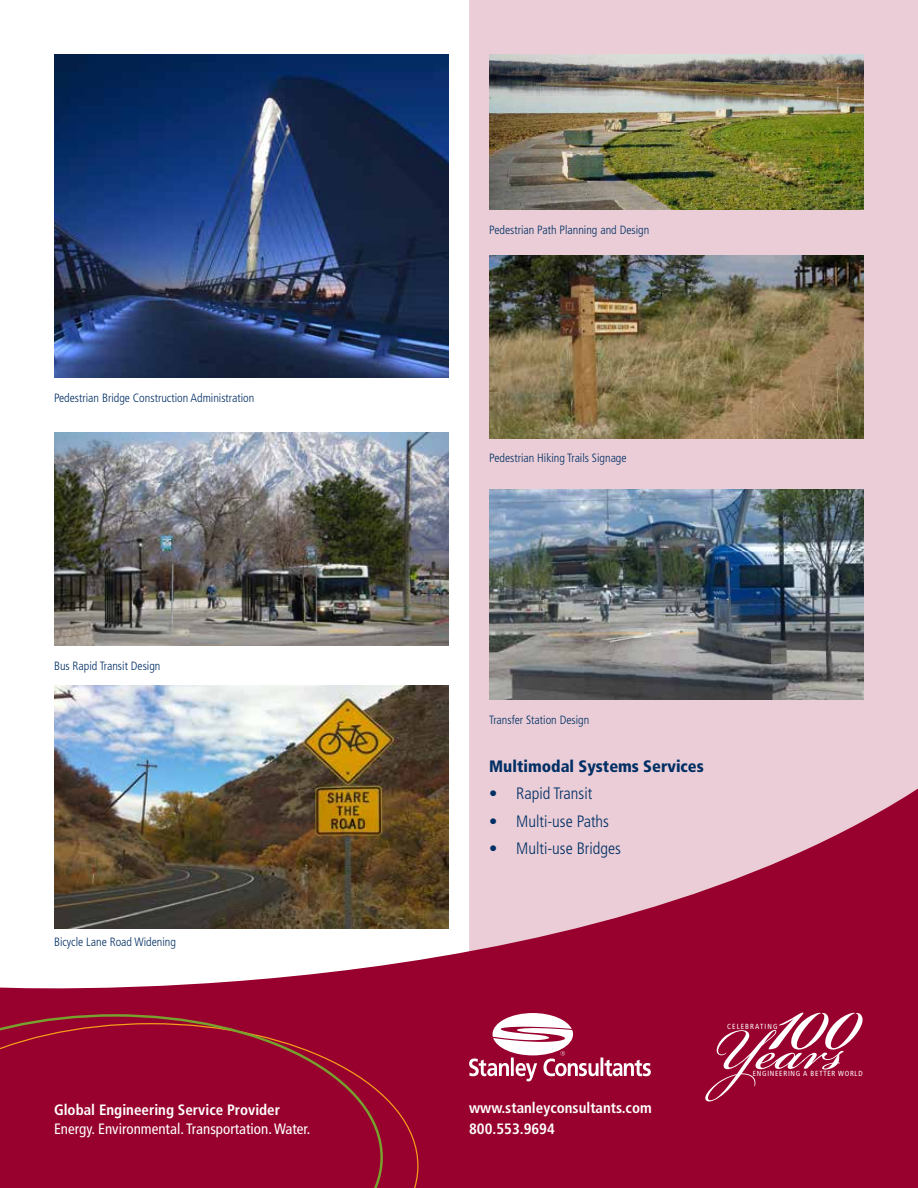
<style>
.page{position:relative;width:918px;height:1188px;background:#fff}
.page>*{position:absolute;margin:0;border:0;box-sizing:border-box;transform-origin:0 0}
.t1{font:300 condensed 16.5px "Frutiger";color:#002f65}
.t2{font:900 condensed 16.5px "Frutiger";color:#002f65}
.t3{font:700 condensed 15px/21px "Frutiger";color:#fff}
.t4{font:condensed 15px "Frutiger";color:#fff}
.t5{font:300 condensed 12px "Frutiger";color:#002f65}
.t6{font:condensed 7.35px "Frutiger";letter-spacing:.1em;color:#fff}
.t7{font:condensed 7.35px "Frutiger";letter-spacing:.15em;color:#fff}
</style>
<div class="page">
<div style="left:469px;top:0;width:449px;height:780px;background:#eacdd6"></div>
<svg style="left:0;top:780px;width:918px;height:408px;fill:#98002e"></svg>
<div style="left:0;top:1001px;width:375px;height:13px;background:#98002e"></div>
<div style="left:383px;top:1023px;width:36px;height:165px;background:#98002e"></div>
<div style="left:0;top:1014px;width:383px;height:174px;background:#98002e"></div>
<img style="left:489px;top:489px;width:375px;height:211px">
<img style="left:54px;top:54px;width:395px;height:324px">
<img style="left:54px;top:432px;width:395px;height:214px">
<img style="left:489px;top:54px;width:375px;height:156px">
<svg style="left:469px;top:1013px;width:182px;height:68px"></svg>
<svg style="left:705px;top:1013px;width:159px;height:88px;background:#a82a50"></svg>
<img style="left:54px;top:686px;width:395px;height:243px">
<img style="left:489px;top:256px;width:375px;height:182px">
<p class="t5" style="left:54px;top:391px;width:202px">Pedestrian Bridge Construction Administration</p>
<p class="t5" style="left:54px;top:659px;width:108px">Bus Rapid Transit Design</p>
<p class="t5" style="left:54px;top:935px;width:123px">Bicycle Lane Road Widening</p>
<p class="t3" style="left:54px;top:1099px;width:228px">Global Engineering Service Provider</p>
<p class="t4" style="left:54px;top:1120px;width:258px">Energy. Environmental. Transportation. Water.</p>
<p class="t5" style="left:489px;top:223px;width:161px">Pedestrian Path Planning and Design</p>
<p class="t5" style="left:489px;top:452px;width:139px">Pedestrian Hiking Trails Signage</p>
<p class="t5" style="left:489px;top:713px;width:102px">Transfer Station Design</p>
<h1 class="t2" style="left:489px;top:756px;width:216px">Multimodal Systems Services</h1>
<h1 class="t1" style="left:489px;top:784px;width:105px">• Rapid Transit</h1>
<h1 class="t1" style="left:489px;top:812px;width:121px">• M ulti-use Paths</h1>
<h1 class="t1" style="left:489px;top:839px;width:133px">• M ulti-use Bridges</h1>
<p class="t3" style="left:469px;top:1098px;width:184px">www.stanleyconsultants.com<br>800.553.9694</p>
<p class="t7" style="left:727px;top:1022px;width:52px">CELEBRATING</p>
<p class="t6" style="left:753px;top:1069px;width:111px">ENGINEERING A BETTER WORLD</p>
</div>
